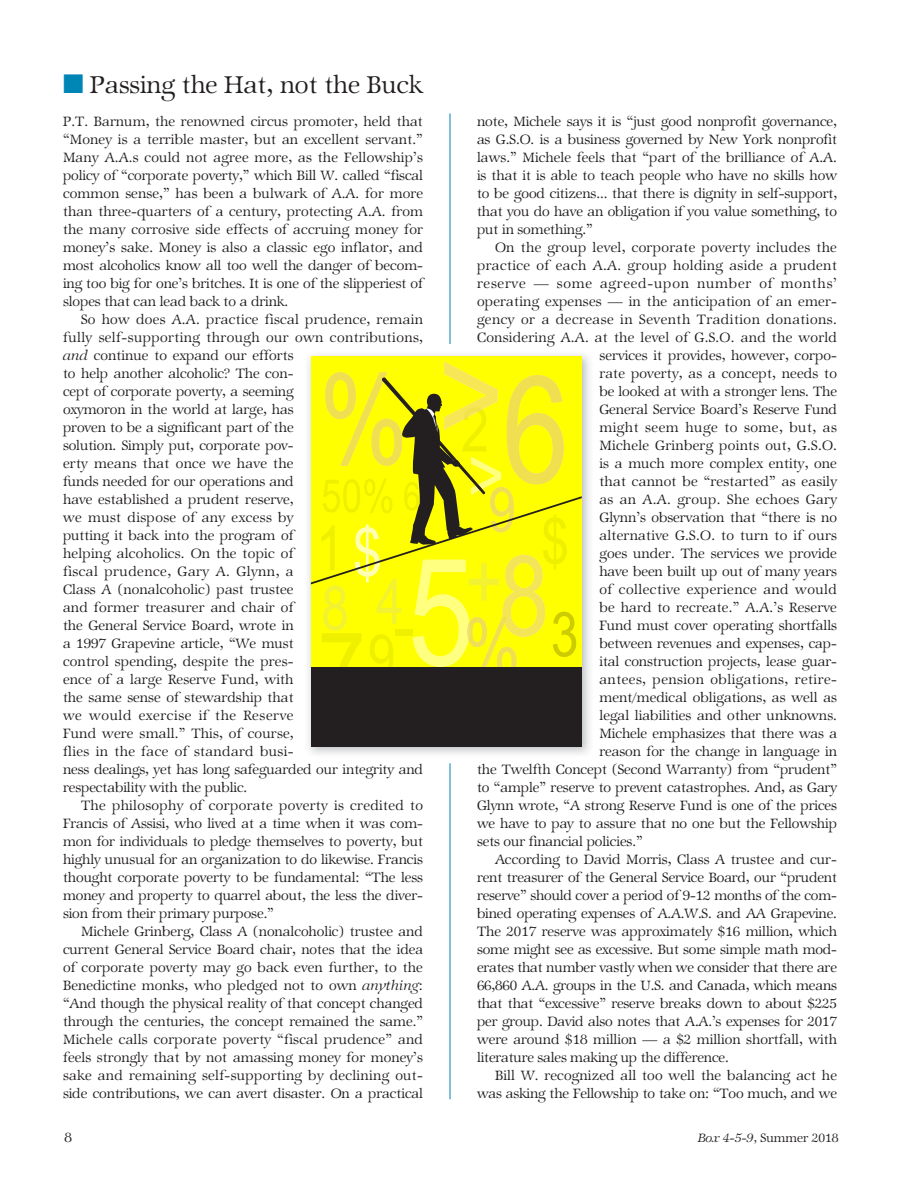
<style>
.page{position:relative;width:918px;height:1188px;background:#fff}
.page>*{position:absolute;margin:0;border:0;box-sizing:border-box;transform-origin:0 0}
.t1{font:27px "Zapf Internatl IT Cby BT Light";color:#231f20}
.t2{font:15px/18px "Zapf Internatl IT Cby BT Light";color:#231f20;text-align:justify}
.t3{font:15px "Zapf Internatl IT Cby BT Light";letter-spacing:.03em;color:#231f20}
.t4{font:15px "Zapf Internatl IT Cby BT Light";letter-spacing:.02em;color:#231f20}
.t5{font:15px "Zapf Internatl IT Cby BT Light";letter-spacing:.025em;color:#231f20}
.t6{font:15px "Zapf Internatl IT Cby BT Light";letter-spacing:.05em;color:#231f20}
.t7{font:15px "Zapf Internatl IT Cby BT Light";letter-spacing:.035em;color:#231f20}
.t8{font:13.5px "Zapf Internatl IT Cby BT Light";color:#231f20}
.s1{color:#0085b7}
.s2{font-family:"Zapf Internatl IT Cby BT Light Ital"}
</style>
<div class="page">
<hr style="left:450px;top:113px;width:1px;height:231px;background:#0085b7">
<img style="left:308px;top:354px;width:282px;height:400px">
<div style="left:311px;top:667px;width:271px;height:79px;background:#231f20"></div>
<svg style="left:311px;top:361px;width:271px;height:306px;background:#efec12"></svg>
<hr style="left:450px;top:763px;width:1px;height:336px;background:#0085b7">
<h1 class="t1" style="left:63px;top:73px;width:361px"><span class="s1">■</span> Passing the Hat, not the Buck</h1>
<p class="t2" style="left:63px;top:113px;width:362px">P.T. Barnum, the renowned circus promoter, held that “Money is a terrible master, but an excellent servant.” Many A.A.s could not agree more, as the Fellowship’s policy of “corporate poverty,” which Bill W. called “fiscal common sense,” has been a bulwark of A.A. for more than three-quarters of a century, protecting A.A. from the many corrosive side effects of accruing money for money’s sake. Money is also a classic ego inflator, and most alcoholics know all too well the danger of becom&shy;ing too big for one’s britches. It is one of the slipperiest of slopes that can lead back to a drink.</p>
<p class="t2" style="left:63px;top:311px;width:362px;text-align:left;text-indent:18px">So how does A.A. practice fiscal prudence, remain fully self-supporting through our own contributions, <span class="s2">and</span> continue to expand our efforts<br>to help another alcoholic? The con-<br>cept of corporate poverty, a seeming<br>oxymoron in the world at large, has<br>proven to be a significant part of the<br>solution. Simply put, corporate pov-<br>erty means that once we have the<br>funds needed for our operations and<br>have established a prudent reserve,<br>we must dispose of any excess by<br>putting it back into the program of<br>helping alcoholics. On the topic of<br>fiscal prudence, Gary A. Glynn, a<br>Class A (nonalcoholic) past trustee<br>and former treasurer and chair of<br>the General Service Board, wrote in<br>a 1997 Grapevine article, “We must<br>control spending, despite the pres-<br>ence of a large Reserve Fund, with<br>the same sense of stewardship that<br>we would exercise if the Reserve<br>Fund were small.” This, of course,<br>flies in the face of standard busi-<br>ness dealings, yet has long safeguarded our integrity and respectability with the public.</p>
<p class="t2" style="left:63px;top:797px;width:362px;text-indent:18px">The philosophy of corporate poverty is credited to Francis of Assisi, who lived at a time when it was com&shy;mon for individuals to pledge themselves to poverty, but highly unusual for an organization to do likewise. Francis thought corporate poverty to be fundamental: “The less money and property to quarrel about, the less the diver&shy;sion from their primary purpose.”</p>
<p class="t2" style="left:63px;top:923px;width:362px;text-indent:18px">Michele Grinberg, Class A (nonalcoholic) trustee and current General Service Board chair, notes that the idea of corporate poverty may go back even further, to the Benedictine monks, who pledged not to own <span class="s2">anything</span>: “And though the physical reality of that concept changed through the centuries, the concept remained the same.” Michele calls corporate poverty “fiscal prudence” and feels strongly that by not amassing money for money’s sake and remaining self-supporting by declining out&shy;side contributions, we can avert disaster. On a practical</p>
<p class="t2" style="left:477px;top:113px;width:362px">note, Michele says it is “just good nonprofit governance, as G.S.O. is a business governed by New York nonprofit laws.” Michele feels that “part of the brilliance of A.A. is that it is able to teach people who have no skills how to be good citizens... that there is dignity in self-support, that you do have an obligation if you value something, to put in something.”</p>
<p class="t4" style="left:495px;top:241px;width:343px">On the group level, corporate poverty includes the</p>
<p class="t5" style="left:477px;top:259px;width:361px">practice of each A.A. group holding aside a prudent</p>
<p class="t6" style="left:477px;top:277px;width:362px">reserve — some agreed-upon number of months’</p>
<p class="t2" style="left:477px;top:293px;width:362px">operating expenses — in the anticipation of an emer-</p>
<p class="t3" style="left:477px;top:313px;width:362px">gency or a decrease in Seventh Tradition donations.</p>
<p class="t4" style="left:477px;top:331px;width:361px">Considering A.A. at the level of G.S.O. and the world</p>
<p class="t2" style="left:599px;top:347px;width:239px">services it provides, however, corpo-</p>
<p class="t2" style="left:599px;top:365px;width:239px">rate poverty, as a concept, needs to</p>
<p class="t2" style="left:599px;top:383px;width:239px">be looked at with a stronger lens. The</p>
<p class="t2" style="left:599px;top:401px;width:239px">General Service Board’s Reserve Fund</p>
<p class="t7" style="left:599px;top:421px;width:239px">might seem huge to some, but, as</p>
<p class="t2" style="left:599px;top:437px;width:239px">Michele Grinberg points out, G.S.O.</p>
<p class="t2" style="left:599px;top:455px;width:239px">is a much more complex entity, one</p>
<p class="t2" style="left:599px;top:473px;width:239px">that cannot be “restarted” as easily</p>
<p class="t5" style="left:599px;top:493px;width:239px">as an A.A. group. She echoes Gary</p>
<p class="t2" style="left:599px;top:509px;width:239px">Glynn’s observation that “there is no</p>
<p class="t2" style="left:599px;top:527px;width:239px">alternative G.S.O. to turn to if ours</p>
<p class="t2" style="left:599px;top:545px;width:239px">goes under. The services we provide</p>
<p class="t2" style="left:599px;top:563px;width:239px">have been built up out of many years</p>
<p class="t3" style="left:599px;top:583px;width:239px">of collective experience and would</p>
<p class="t2" style="left:599px;top:599px;width:239px">be hard to recreate.” A.A.’s Reserve</p>
<p class="t2" style="left:599px;top:617px;width:239px">Fund must cover operating shortfalls</p>
<p class="t2" style="left:599px;top:635px;width:239px">between revenues and expenses, cap-</p>
<p class="t2" style="left:599px;top:653px;width:239px">ital construction projects, lease guar-</p>
<p class="t3" style="left:599px;top:673px;width:239px">antees, pension obligations, retire-</p>
<p class="t2" style="left:599px;top:689px;width:239px">ment/medical obligations, as well as</p>
<p class="t2" style="left:599px;top:707px;width:239px">legal liabilities and other unknowns.</p>
<p class="t2" style="left:599px;top:725px;width:239px">Michele emphasizes that there was a</p>
<p class="t2" style="left:599px;top:743px;width:239px">reason for the change in language in</p>
<p class="t2" style="left:477px;top:761px;width:362px">the Twelfth Concept (Second Warranty) from “prudent”</p>
<p class="t2" style="left:477px;top:779px;width:362px">to “ample” reserve to prevent catastrophes. And, as Gary</p>
<p class="t2" style="left:477px;top:797px;width:362px">Glynn wrote, “A strong Reserve Fund is one of the prices</p>
<p class="t2" style="left:477px;top:815px;width:362px">we have to pay to assure that no one but the Fellowship</p>
<p class="t2" style="left:477px;top:833px;width:167px">sets our financial policies.”</p>
<p class="t2" style="left:495px;top:851px;width:343px">According to David Morris, Class A trustee and cur-</p>
<p class="t2" style="left:477px;top:869px;width:362px">rent treasurer of the General Service Board, our “prudent</p>
<p class="t2" style="left:477px;top:887px;width:361px">reserve” should cover a period of 9-12 months of the com-</p>
<p class="t2" style="left:477px;top:905px;width:362px">bined operating expenses of A.A.W.S. and AA Grapevine.</p>
<p class="t2" style="left:477px;top:923px;width:361px">The 2017 reserve was approximately $16 million, which</p>
<p class="t2" style="left:477px;top:941px;width:362px">some might see as excessive. But some simple math mod-</p>
<p class="t2" style="left:477px;top:959px;width:362px">erates that number vastly when we consider that there are</p>
<p class="t2" style="left:477px;top:977px;width:362px">66,860 A.A. groups in the U.S. and Canada, which means</p>
<p class="t2" style="left:477px;top:995px;width:361px">that that “excessive” reserve breaks down to about $225</p>
<p class="t2" style="left:477px;top:1013px;width:361px">per group. David also notes that A.A.’s expenses for 2017</p>
<p class="t2" style="left:477px;top:1031px;width:362px">were around $18 million — a $2 million shortfall, with</p>
<p class="t2" style="left:477px;top:1049px;width:253px">literature sales making up the difference.</p>
<p class="t2" style="left:495px;top:1067px;width:343px">Bill W. recognized all too well the balancing act he</p>
<p class="t2" style="left:477px;top:1085px;width:361px">was asking the Fellowship to take on: “Too much, and we</p>
<p class="t2" style="left:65px;top:1129px;width:9px">8</p>
<p class="t8" style="left:698px;top:1132px;width:142px"><span class="s2">Box 4-5-9,</span> Summer 2018</p>
</div>
